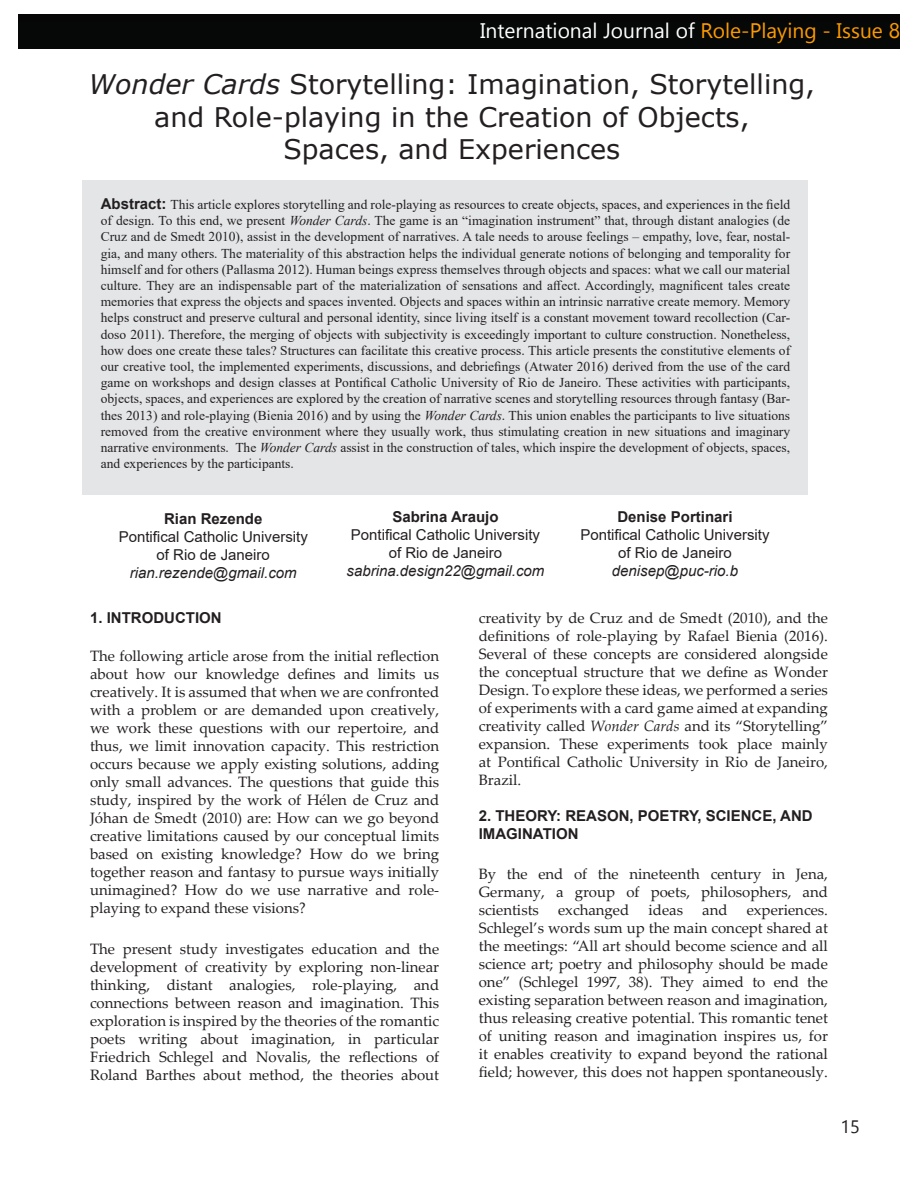
<style>
.page{position:relative;width:918px;height:1188px;background:#fff}
.page>*{position:absolute;margin:0;border:0;box-sizing:border-box;transform-origin:0 0}
.t1{font:27px/32.4px "Verdana";color:#231f20;text-align:center}
.t2{font:21px "Gadugi";color:#fff}
.t3{font:18px "Gadugi";color:#231f20}
.t4{font:15px/18px "Palatino Linotype";color:#231f20;text-align:justify}
.t5{font:italic 15px/18px "Arial";color:#231f20;text-align:center}
.t6{font:700 15px/18px "Arial";color:#231f20}
.t7{font:15px "Arial";color:#231f20}
.t8{font:13.5px/16.2px "Times New Roman";color:#231f20;text-align:justify}
.s1{color:#fd9a00}
.s2{font-style:italic}
.s3{font-family:"Arial";font-weight:700;font-size:15px}
.s4{color:#222}
.s5{font-style:normal}
</style>
<div class="page">
<div style="left:83px;top:180px;width:725px;height:315px;background:#e4e5e7"></div>
<div style="left:18px;top:14px;width:882px;height:27px;background:#050605"></div>
<div style="left:18px;top:23px;width:882px;height:26px;background:#050806"></div>
<p class="t2" style="left:480px;top:18px;width:421px">International Journal of <span class="s1">Role-Playing - Issue 8</span></p>
<p class="t1" style="left:89px;top:68px;width:728px"><span class="s2">Wonder Cards</span> Storytelling: Imagination, Storytelling, and Role-playing in the Creation of Objects,</p>
<p class="t1" style="left:283px;top:133px;width:339px">Spaces, and Experiences</p>
<p class="t8" style="left:101px;top:196px;width:691px"><span class="s3">Abstract:</span> This article explores storytelling and role-playing as resources to create objects, spaces, and experiences in the field of design. To this end, we present <span class="s2">Wonder Cards</span>. The game is an “imagination instrument” <span class="s4">that, through distant analogies (de Cruz and de Smedt 2010), assist in the development of narratives. A tale needs to arouse feelings – empathy, love, fear, nostal&shy;gia, and many others. The materiality of this abstraction helps the individual generate notions of belonging and temporality for himself and for others (Pallasma 2012). Human beings express themselves through objects and spaces: what we call our material culture. They are an indispensable part of the materialization of sensations and affect. Accordingly, magnificent tales create memories that express the objects and spaces invented. Objects and spaces within an intrinsic narrative create memory.</span> Memory helps construct and preserve cultural and personal identity, since living itself is a constant movement toward recollection (Car&shy;doso 2011). Therefore, the merging of objects with subjectivity is exceedingly important to culture construction. Nonetheless, how does one create these tales? Structures can facilitate this creative process. This article presents the constitutive elements of our creative tool, the implemented experiments, discussions, and debriefings (Atwater 2016) derived from the use of the card game on workshops and design classes at Pontifical Catholic University of Rio de Janeiro. These activities with participants, objects, spaces, and experiences are explored by the creation of narrative scenes and storytelling resources through fantasy (Bar&shy;thes 2013) and role-playing (Bienia 2016) and by using the <span class="s2">Wonder Cards</span>. This union enables the participants to live situations removed from the creative environment where they usually work, thus stimulating creation in new situations and imaginary narrative environments. The <span class="s2">Wonder Cards</span> assist in the construction of tales, which inspire the development of objects, spaces, and experiences by the participants.</p>
<p class="t6" style="left:164px;top:510px;width:100px">Rian Rezende</p>
<p class="t7" style="left:119px;top:526px;width:191px">Pontifical Catholic University</p>
<p class="t5" style="left:130px;top:546px;width:168px"><span class="s5">of Rio de Janeiro </span>rian.rezende@gmail.com</p>
<p class="t6" style="left:392px;top:508px;width:108px">Sabrina Araujo</p>
<p class="t7" style="left:351px;top:525px;width:191px">Pontifical Catholic University</p>
<p class="t5" style="left:347px;top:544px;width:199px"><span class="s5">of Rio de Janeiro </span>sabrina.design22@gmail.com</p>
<p class="t6" style="left:617px;top:508px;width:117px">Denise Portinari</p>
<p class="t7" style="left:580px;top:525px;width:191px">Pontifical Catholic University</p>
<p class="t5" style="left:612px;top:544px;width:128px"><span class="s5">of Rio de Janeiro </span>denisep@puc-rio.b</p>
<p class="t6" style="left:90px;top:609px;width:133px">1. INTRODUCTION</p>
<p class="t4" style="left:90px;top:646px;width:351px">The following article arose from the initial reflection about how our knowledge defines and limits us creatively. It is assumed that when we are confronted with a problem or are demanded upon creatively, we work these questions with our repertoire, and thus, we limit innovation capacity. This restriction occurs because we apply existing solutions, adding only small advances. The questions that guide this study, inspired by the work of Hélen de Cruz and Jóhan de Smedt (2010) are: How can we go beyond creative limitations caused by our conceptual limits based on existing knowledge? How do we bring together reason and fantasy to pursue ways initially unimagined? How do we use narrative and role&shy;playing to expand these visions?</p>
<p class="t4" style="left:90px;top:939px;width:351px">The present study investigates education and the development of creativity by exploring non-linear thinking, distant analogies, role-playing, and connections between reason and imagination. This exploration is inspired by the theories of the romantic poets writing about imagination, in particular Friedrich Schlegel and Novalis, the reflections of Roland Barthes about method, the theories about</p>
<p class="t4" style="left:479px;top:608px;width:351px">creativity by de Cruz and de Smedt (2010), and the definitions of role-playing by Rafael Bienia (2016).<br>Several of these concepts are considered alongside the conceptual structure that we define as Wonder Design. To explore these ideas, we performed a series of experiments with a card game aimed at expanding creativity called <span class="s2">Wonder Cards</span> and its “Storytelling” expansion. These experiments took place mainly at Pontifical Catholic University in Rio de Janeiro, Brazil.</p>
<p class="t6" style="left:479px;top:807px;width:335px">2. THEORY: REASON, POETRY, SCIENCE, AND<br>IMAGINATION</p>
<p class="t4" style="left:479px;top:865px;width:351px">By the end of the nineteenth century in Jena, Germany, a group of poets, philosophers, and scientists</p>
<p class="t4" style="left:558px;top:901px;width:73px">exchanged</p>
<p class="t4" style="left:648px;top:901px;width:36px">ideas</p>
<p class="t4" style="left:702px;top:901px;width:27px">and</p>
<p class="t4" style="left:479px;top:901px;width:351px;text-indent:268px">experiences.<br>Schlegel’s words sum up the main concept shared at the meetings: “All art should become science and all science art; poetry and philosophy should be made one” (Schlegel 1997, 38). They aimed to end the existing separation between reason and imagination, thus releasing creative potential. This romantic tenet of uniting reason and imagination inspires us, for it enables creativity to expand beyond the rational field; however, this does not happen spontaneously.</p>
<p class="t3" style="left:841px;top:1115px;width:21px">15</p>
</div>
